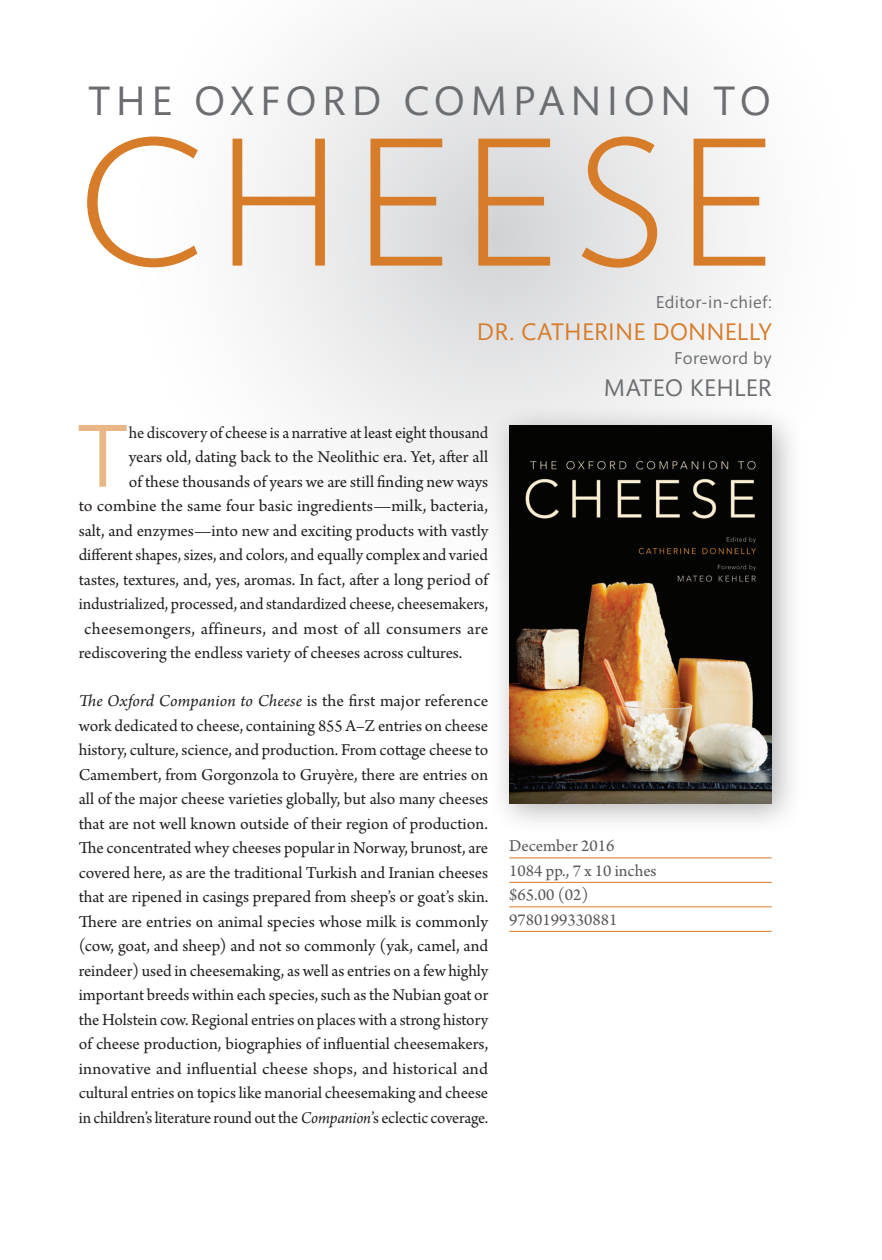
<style>
.page{position:relative;width:882px;height:1260px;background:#fff}
.page>*{position:absolute;margin:0;border:0;box-sizing:border-box;transform-origin:0 0}
.T2{font:300 173.25px "Verlag";letter-spacing:.07em;color:#d77c29}
.C{font:84.35px "Verlag";color:#e9b785}
.Lead_CONTENTS{font:42px "Mundo Sans Std";letter-spacing:.13em;color:#6c6d70}
.A{font:24.5px "Mundo Sans Std";letter-spacing:.01em;color:#d77c29}
.A2{font:24.5px "Mundo Sans Std";letter-spacing:.015em;color:#6c6d70}
.C2{font:17.5px/24.5px "Arno Pro";letter-spacing:-.005em;color:#231f20;text-align:justify}
.C-2{font:17.5px "Arno Pro";letter-spacing:-.005em;color:#231f20}
.D{font:17.5px "Arno Pro";color:#57585a}
.C-3{font:17.5px "Arno Pro";letter-spacing:.015em;color:#231f20}
.A-2{font:17.5px "Mundo Sans Std";letter-spacing:.025em;color:#6c6d70}
.A2-2{font:17.5px "Mundo Sans Std";letter-spacing:.025em;color:#6c6d70}
.s1{font-style:italic}
</style>
<div class="page">
<svg style="left:252px;top:0;width:490px;height:481px;fill:#ededee"></svg>
<div style="left:488px;top:405px;width:316px;height:431px;background:#231f20;opacity:.35"></div>
<img style="left:509px;top:426px;width:263px;height:377px">
<hr style="left:509px;top:858px;width:263px;height:1px;background:#d77c29">
<hr style="left:509px;top:882px;width:263px;height:1px;background:#d77c29">
<hr style="left:509px;top:907px;width:263px;height:1px;background:#d77c29">
<hr style="left:509px;top:931px;width:263px;height:1px;background:#d77c29">
<p class="Lead_CONTENTS" style="left:89px;top:79px;width:683px">THE OXFORD COMPANION TO</p>
<p class="T2" style="left:77px;top:76px;width:700px">CHEESE</p>
<p class="A-2" style="left:656px;top:293px;width:118px">Editor-in-chief:</p>
<p class="A" style="left:477px;top:319px;width:296px">DR. CATHERINE DONNELLY</p>
<p class="A2-2" style="left:674px;top:349px;width:99px">Foreword by</p>
<p class="A2" style="left:604px;top:375px;width:170px">MATEO KEHLER</p>
<p class="C" style="left:77px;top:393px;width:54px">T</p>
<p class="C-2" style="left:129px;top:423px;width:361px">he discovery of cheese is a narrative at least eight thousand</p>
<p class="C-2" style="left:129px;top:447px;width:361px">years old, dating back to the Neolithic era. Yet, after all</p>
<p class="C-2" style="left:129px;top:472px;width:361px">of these thousands of years we are still finding new ways</p>
<p class="C-2" style="left:79px;top:496px;width:411px">to combine the same four basic ingredients—milk, bacteria,</p>
<p class="C-2" style="left:79px;top:521px;width:411px">salt, and enzymes—into new and exciting products with vastly</p>
<p class="C-2" style="left:79px;top:545px;width:411px">different shapes, sizes, and colors, and equally complex and varied</p>
<p class="C-2" style="left:79px;top:570px;width:411px">tastes, textures, and, yes, aromas. In fact, after a long period of</p>
<p class="C-2" style="left:79px;top:594px;width:411px">industrialized, processed, and standardized cheese, cheesemakers,</p>
<p class="C-3" style="left:84px;top:619px;width:405px">cheesemongers, affineurs, and most of all consumers are</p>
<p class="C-2" style="left:79px;top:643px;width:385px">rediscovering the endless variety of cheeses across cultures.</p>
<p class="C2" style="left:79px;top:690px;width:411px"><span class="s1">The Oxford Companion to Cheese</span> is the first major reference work dedicated to cheese, containing 855 A–Z entries on cheese history, culture, science, and production. From cottage cheese to Camembert, from Gorgonzola to Gruyère, there are entries on all of the major cheese varieties globally, but also many cheeses that are not well known outside of their region of production.<br>The concentrated whey cheeses popular in Norway, brunost, are covered here, as are the traditional Turkish and Iranian cheeses that are ripened in casings prepared from sheep’s or goat’s skin.<br>There are entries on animal species whose milk is commonly (cow, goat, and sheep) and not so commonly (yak, camel, and reindeer) used in cheesemaking, as well as entries on a few highly important breeds within each species, such as the Nubian goat or the Holstein cow. Regional entries on places with a strong history of cheese production, biographies of influential cheesemakers, innovative and influential cheese shops, and historical and cultural entries on topics like manorial cheesemaking and cheese in children’s literature round out the <span class="s1">Companion</span>’s eclectic coverage.</p>
<p class="D" style="left:509px;top:836px;width:107px">December 2016</p>
<p class="D" style="left:509px;top:860px;width:149px">1084 pp., 7 x 10 inches</p>
<p class="D" style="left:509px;top:885px;width:81px">$65.00 (02)</p>
<p class="D" style="left:509px;top:909px;width:110px">9780199330881</p>
</div>
